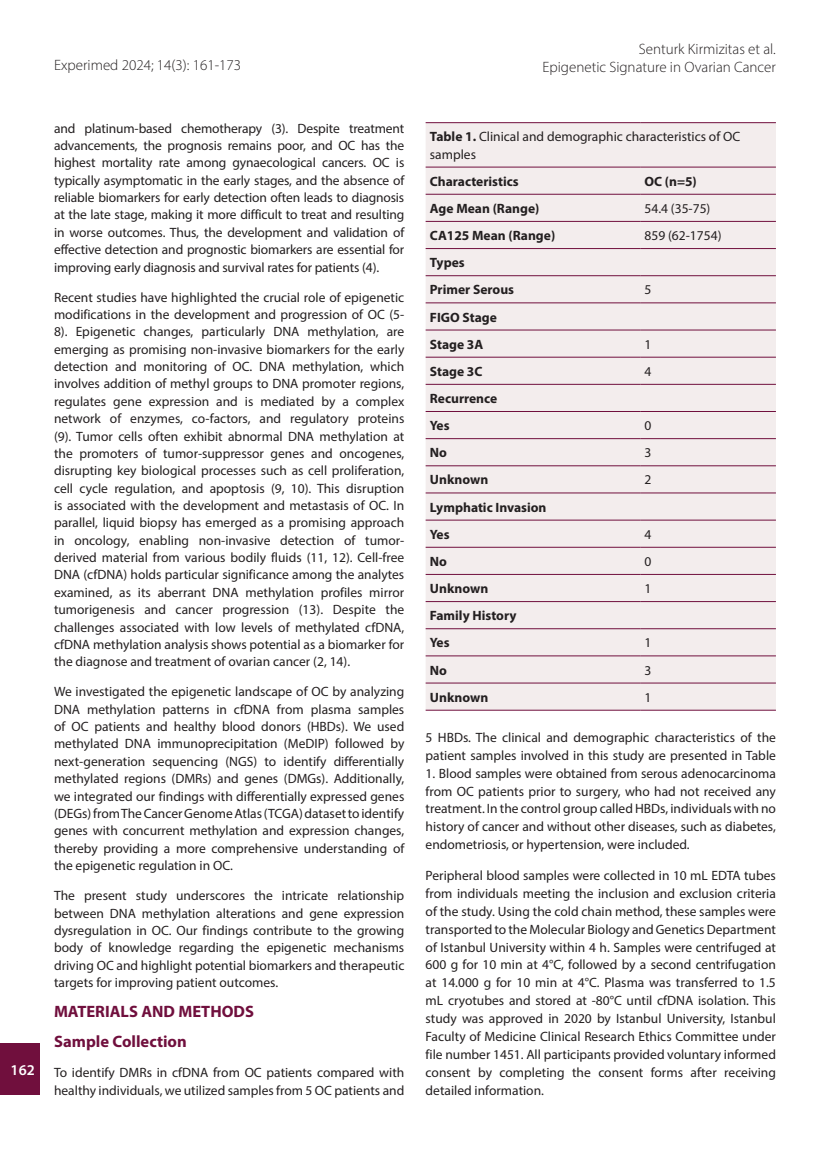
<style>
.page{position:relative;width:830px;height:1149px;background:#fff}
.page>*{position:absolute;margin:0;border:0;box-sizing:border-box;transform-origin:0 0}
.Ana_baslik{font:700 16.5px "Myriad Pro";color:#700f3d}
.t1{font:300 15px/18px "Myriad Pro";color:#231f20;text-align:right}
.t2{font:600 15px "Myriad Pro";color:#fff}
.Metin{font:13.5px/17.4px "Myriad Pro";color:#231f20;text-align:justify}
.Ara_met{font:700 13.5px "Myriad Pro";color:#231f20}
.Tablo_baslik{font:13.5px/17.2px "Myriad Pro";color:#231f20}
.Ara_met-2{font:13.5px "Myriad Pro";color:#231f20}
.Ara_baslik{font:700 13.5px "Myriad Pro";color:#231f20}
.s1{font-weight:700}
</style>
<div class="page">
<div style="left:0;top:1042px;width:39px;height:52px;background:#700f3d"></div>
<div style="left:425px;top:123px;width:350px;height:586px;background:#f3eded"></div>
<hr style="left:425px;top:221px;width:215px;height:1px;background:#700f3d">
<hr style="left:640px;top:221px;width:135px;height:1px;background:#700f3d">
<hr style="left:425px;top:248px;width:215px;height:1px;background:#700f3d">
<hr style="left:640px;top:248px;width:135px;height:1px;background:#700f3d">
<hr style="left:425px;top:275px;width:215px;height:1px;background:#700f3d">
<hr style="left:640px;top:275px;width:135px;height:1px;background:#700f3d">
<hr style="left:425px;top:302px;width:215px;height:1px;background:#700f3d">
<hr style="left:640px;top:302px;width:135px;height:1px;background:#700f3d">
<hr style="left:425px;top:329px;width:215px;height:1px;background:#700f3d">
<hr style="left:640px;top:329px;width:135px;height:1px;background:#700f3d">
<hr style="left:425px;top:357px;width:215px;height:1px;background:#700f3d">
<hr style="left:640px;top:357px;width:135px;height:1px;background:#700f3d">
<hr style="left:425px;top:384px;width:215px;height:1px;background:#700f3d">
<hr style="left:640px;top:384px;width:135px;height:1px;background:#700f3d">
<hr style="left:425px;top:411px;width:215px;height:1px;background:#700f3d">
<hr style="left:640px;top:411px;width:135px;height:1px;background:#700f3d">
<hr style="left:425px;top:438px;width:215px;height:1px;background:#700f3d">
<hr style="left:640px;top:438px;width:135px;height:1px;background:#700f3d">
<hr style="left:425px;top:465px;width:215px;height:1px;background:#700f3d">
<hr style="left:640px;top:465px;width:135px;height:1px;background:#700f3d">
<hr style="left:425px;top:492px;width:215px;height:1px;background:#700f3d">
<hr style="left:640px;top:492px;width:135px;height:1px;background:#700f3d">
<hr style="left:425px;top:519px;width:215px;height:1px;background:#700f3d">
<hr style="left:640px;top:519px;width:135px;height:1px;background:#700f3d">
<hr style="left:425px;top:547px;width:215px;height:1px;background:#700f3d">
<hr style="left:640px;top:547px;width:135px;height:1px;background:#700f3d">
<hr style="left:425px;top:574px;width:215px;height:1px;background:#700f3d">
<hr style="left:640px;top:574px;width:135px;height:1px;background:#700f3d">
<hr style="left:425px;top:601px;width:215px;height:1px;background:#700f3d">
<hr style="left:640px;top:601px;width:135px;height:1px;background:#700f3d">
<hr style="left:425px;top:628px;width:215px;height:1px;background:#700f3d">
<hr style="left:640px;top:628px;width:135px;height:1px;background:#700f3d">
<hr style="left:425px;top:655px;width:215px;height:1px;background:#700f3d">
<hr style="left:640px;top:655px;width:135px;height:1px;background:#700f3d">
<hr style="left:425px;top:682px;width:215px;height:1px;background:#700f3d">
<hr style="left:640px;top:682px;width:135px;height:1px;background:#700f3d">
<hr style="left:425px;top:709px;width:215px;height:1px;background:#700f3d">
<hr style="left:640px;top:709px;width:135px;height:1px;background:#700f3d">
<hr style="left:425px;top:122px;width:215px;height:1px;background:#700f3d">
<hr style="left:640px;top:122px;width:135px;height:1px;background:#700f3d">
<hr style="left:425px;top:167px;width:215px;height:1px;background:#700f3d">
<hr style="left:640px;top:167px;width:135px;height:1px;background:#700f3d">
<hr style="left:425px;top:194px;width:215px;height:1px;background:#700f3d">
<hr style="left:640px;top:194px;width:135px;height:1px;background:#700f3d">
<p class="t1" style="left:54px;top:55px;width:189px">Experimed 2024; 14(3): 161-173</p>
<p class="t2" style="left:11px;top:1059px;width:26px">162</p>
<p class="Metin" style="left:54px;top:119px;width:351px">and platinum-based chemotherapy (3). Despite treatment advancements, the prognosis remains poor, and OC has the highest mortality rate among gynaecological cancers. OC is typically asymptomatic in the early stages, and the absence of reliable biomarkers for early detection often leads to diagnosis at the late stage, making it more difficult to treat and resulting in worse outcomes. Thus, the development and validation of effective detection and prognostic biomarkers are essential for improving early diagnosis and survival rates for patients (4).</p>
<p class="Metin" style="left:54px;top:288px;width:351px">Recent studies have highlighted the crucial role of epigenetic modifications in the development and progression of OC (5- 8). Epigenetic changes, particularly DNA methylation, are emerging as promising non-invasive biomarkers for the early detection and monitoring of OC. DNA methylation, which involves addition of methyl groups to DNA promoter regions, regulates gene expression and is mediated by a complex network of enzymes, co-factors, and regulatory proteins (9). Tumor cells often exhibit abnormal DNA methylation at the promoters of tumor-suppressor genes and oncogenes, disrupting key biological processes such as cell proliferation, cell cycle regulation, and apoptosis (9, 10). This disruption is associated with the development and metastasis of OC. In parallel, liquid biopsy has emerged as a promising approach in oncology, enabling non-invasive detection of tumor&shy;derived material from various bodily fluids (11, 12). Cell-free DNA (cfDNA) holds particular significance among the analytes examined, as its aberrant DNA methylation profiles mirror tumorigenesis and cancer progression (13). Despite the challenges associated with low levels of methylated cfDNA, cfDNA methylation analysis shows potential as a biomarker for the diagnose and treatment of ovarian cancer (2, 14).</p>
<p class="Metin" style="left:54px;top:682px;width:351px">We investigated the epigenetic landscape of OC by analyzing DNA methylation patterns in cfDNA from plasma samples of OC patients and healthy blood donors (HBDs). We used methylated DNA immunoprecipitation (MeDIP) followed by next-generation sequencing (NGS) to identify differentially methylated regions (DMRs) and genes (DMGs). Additionally, we integrated our findings with differentially expressed genes (DEGs) from The Cancer Genome Atlas (TCGA) dataset to identify genes with concurrent methylation and expression changes, thereby providing a more comprehensive understanding of the epigenetic regulation in OC.</p>
<p class="Metin" style="left:54px;top:886px;width:351px">The present study underscores the intricate relationship between DNA methylation alterations and gene expression dysregulation in OC. Our findings contribute to the growing body of knowledge regarding the epigenetic mechanisms driving OC and highlight potential biomarkers and therapeutic targets for improving patient outcomes.</p>
<p class="Ana_baslik" style="left:54px;top:1000px;width:201px">MATERIALS AND METHODS</p>
<p class="Ana_baslik" style="left:54px;top:1030px;width:134px">Sample Collection</p>
<p class="Metin" style="left:54px;top:1063px;width:351px">To identify DMRs in cfDNA from OC patients compared with healthy individuals, we utilized samples from 5 OC patients and</p>
<p class="t1" style="left:542px;top:40px;width:235px">Senturk Kirmizitas et al.<br>Epigenetic Signature in Ovarian Cancer</p>
<p class="Tablo_baslik" style="left:429px;top:128px;width:312px"><span class="s1">Table 1.</span> Clinical and demographic characteristics of OC samples</p>
<p class="Ara_baslik" style="left:429px;top:172px;width:90px">Characteristics</p>
<p class="Ara_baslik" style="left:644px;top:172px;width:54px">OC (n=5)</p>
<p class="Ara_met" style="left:429px;top:199px;width:111px">Age Mean (Range)</p>
<p class="Ara_met-2" style="left:644px;top:200px;width:67px">54.4 (35-75)</p>
<p class="Ara_met" style="left:429px;top:226px;width:127px">CA125 Mean (Range)</p>
<p class="Ara_met-2" style="left:644px;top:227px;width:79px">859 (62-1754)</p>
<p class="Ara_met" style="left:429px;top:254px;width:36px">Types</p>
<p class="Ara_met" style="left:429px;top:281px;width:86px">Primer Serous</p>
<p class="Ara_met-2" style="left:644px;top:281px;width:8px">5</p>
<p class="Ara_met" style="left:429px;top:308px;width:68px">FIGO Stage</p>
<p class="Ara_met" style="left:429px;top:335px;width:55px">Stage 3A</p>
<p class="Ara_met-2" style="left:644px;top:336px;width:8px">1</p>
<p class="Ara_met" style="left:429px;top:362px;width:54px">Stage 3C</p>
<p class="Ara_met-2" style="left:644px;top:363px;width:8px">4</p>
<p class="Ara_met" style="left:429px;top:389px;width:69px">Recurrence</p>
<p class="Ara_met" style="left:429px;top:416px;width:21px">Yes</p>
<p class="Ara_met-2" style="left:644px;top:417px;width:8px">0</p>
<p class="Ara_met" style="left:429px;top:444px;width:19px">No</p>
<p class="Ara_met-2" style="left:644px;top:444px;width:8px">3</p>
<p class="Ara_met" style="left:429px;top:471px;width:60px">Unknown</p>
<p class="Ara_met-2" style="left:644px;top:471px;width:8px">2</p>
<p class="Ara_met" style="left:429px;top:498px;width:118px">Lymphatic Invasion</p>
<p class="Ara_met" style="left:429px;top:525px;width:21px">Yes</p>
<p class="Ara_met-2" style="left:644px;top:525px;width:8px">4</p>
<p class="Ara_met" style="left:429px;top:552px;width:19px">No</p>
<p class="Ara_met-2" style="left:644px;top:553px;width:8px">0</p>
<p class="Ara_met" style="left:429px;top:579px;width:60px">Unknown</p>
<p class="Ara_met-2" style="left:644px;top:580px;width:8px">1</p>
<p class="Ara_met" style="left:429px;top:606px;width:88px">Family History</p>
<p class="Ara_met" style="left:429px;top:633px;width:21px">Yes</p>
<p class="Ara_met-2" style="left:644px;top:634px;width:8px">1</p>
<p class="Ara_met" style="left:429px;top:661px;width:19px">No</p>
<p class="Ara_met-2" style="left:644px;top:661px;width:8px">3</p>
<p class="Ara_met" style="left:429px;top:688px;width:60px">Unknown</p>
<p class="Ara_met-2" style="left:644px;top:688px;width:8px">1</p>
<p class="Metin" style="left:425px;top:728px;width:351px;line-height:17.9px">5 HBDs. The clinical and demographic characteristics of the patient samples involved in this study are presented in Table</p>
<p class="Metin" style="left:425px;top:763px;width:351px;line-height:17.9px">1. Blood samples were obtained from serous adenocarcinoma from OC patients prior to surgery, who had not received any treatment. In the control group called HBDs, individuals with no history of cancer and without other diseases, such as diabetes, endometriosis, or hypertension, were included.</p>
<p class="Metin" style="left:425px;top:865px;width:351px;line-height:17.9px">Peripheral blood samples were collected in 10 mL EDTA tubes from individuals meeting the inclusion and exclusion criteria of the study. Using the cold chain method, these samples were transported to the Molecular Biology and Genetics Department of Istanbul University within 4 h. Samples were centrifuged at 600 g for 10 min at 4°C, followed by a second centrifugation at 14.000 g for 10 min at 4°C. Plasma was transferred to 1.5 mL cryotubes and stored at -80°C until cfDNA isolation. This study was approved in 2020 by Istanbul University, Istanbul Faculty of Medicine Clinical Research Ethics Committee under file number 1451. All participants provided voluntary informed consent by completing the consent forms after receiving detailed information.</p>
</div>
